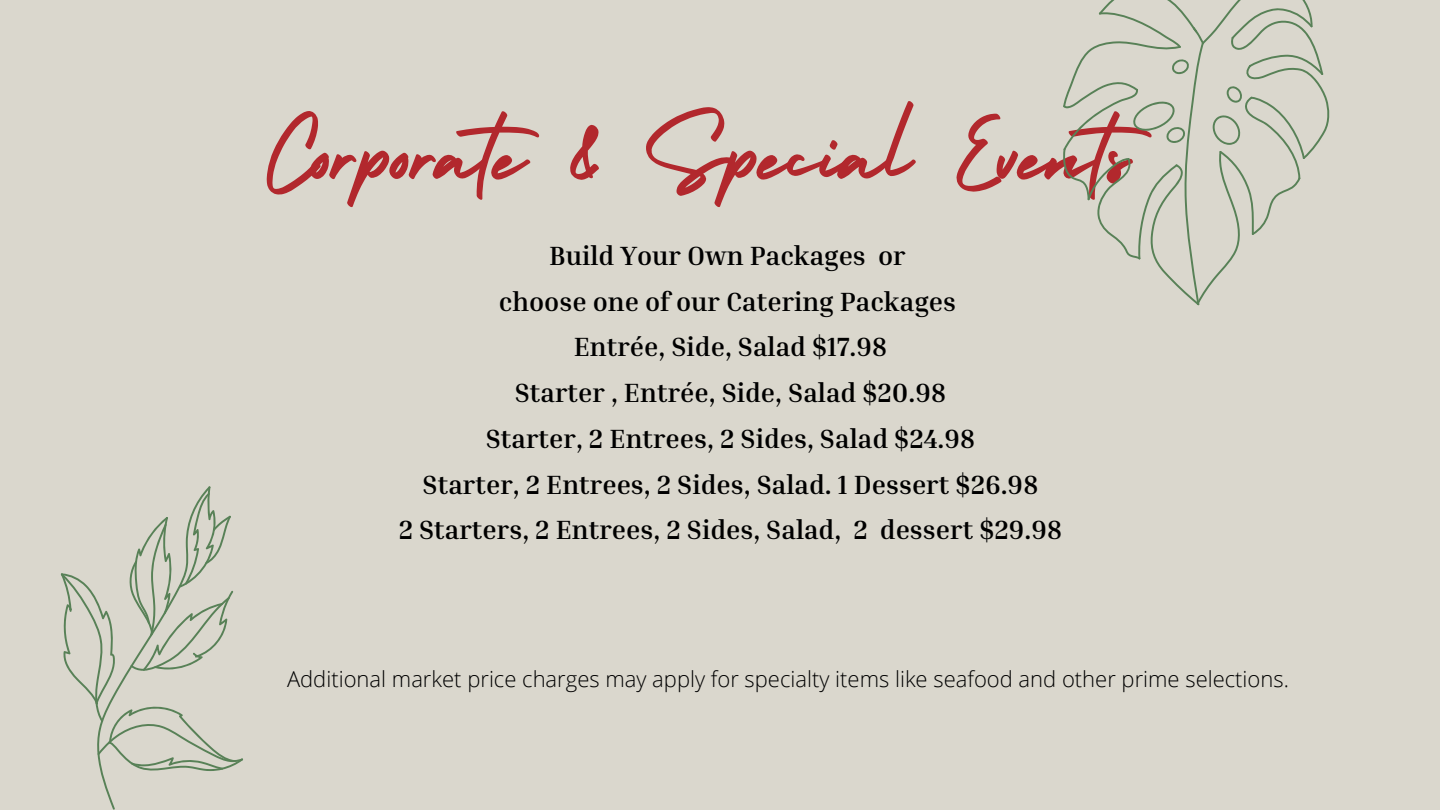
<style>
.page{position:relative;width:1440px;height:810px;background:#dad7cd}
.page>*{position:absolute;margin:0;border:0;box-sizing:border-box;transform-origin:0 0}
.t1{font:107.9px "Holiday";color:#b2282d}
.t2{font:700 27px "Inria Serif";color:#000}
.t3{font:300 22px "Open Sans";color:#000}
</style>
<div class="page">
<svg style="left:61px;top:486px;width:182px;height:324px"></svg>
<svg style="left:1063px;top:0;width:266px;height:305px"></svg>
<p class="t1" style="left:263px;top:71px;width:916px">Corporate &amp; Special Events</p>
<p class="t2" style="left:549px;top:239px;width:358px">Build Your Own Packages or</p>
<p class="t2" style="left:499px;top:284px;width:459px">choose one of our Catering Packages</p>
<p class="t2" style="left:574px;top:330px;width:315px">Entrée, Side, Salad $17.98</p>
<p class="t2" style="left:515px;top:376px;width:433px">Starter , Entrée, Side, Salad $20.98</p>
<p class="t2" style="left:486px;top:422px;width:491px">Starter, 2 Entrees, 2 Sides, Salad $24.98</p>
<p class="t2" style="left:423px;top:467px;width:617px">Starter, 2 Entrees, 2 Sides, Salad. 1 Dessert $26.98</p>
<p class="t2" style="left:399px;top:513px;width:665px">2 Starters, 2 Entrees, 2 Sides, Salad, 2 dessert $29.98</p>
<p class="t3" style="left:287px;top:664px;width:1003px">Additional market price charges may apply for specialty items like seafood and other prime selections.</p>
</div>
